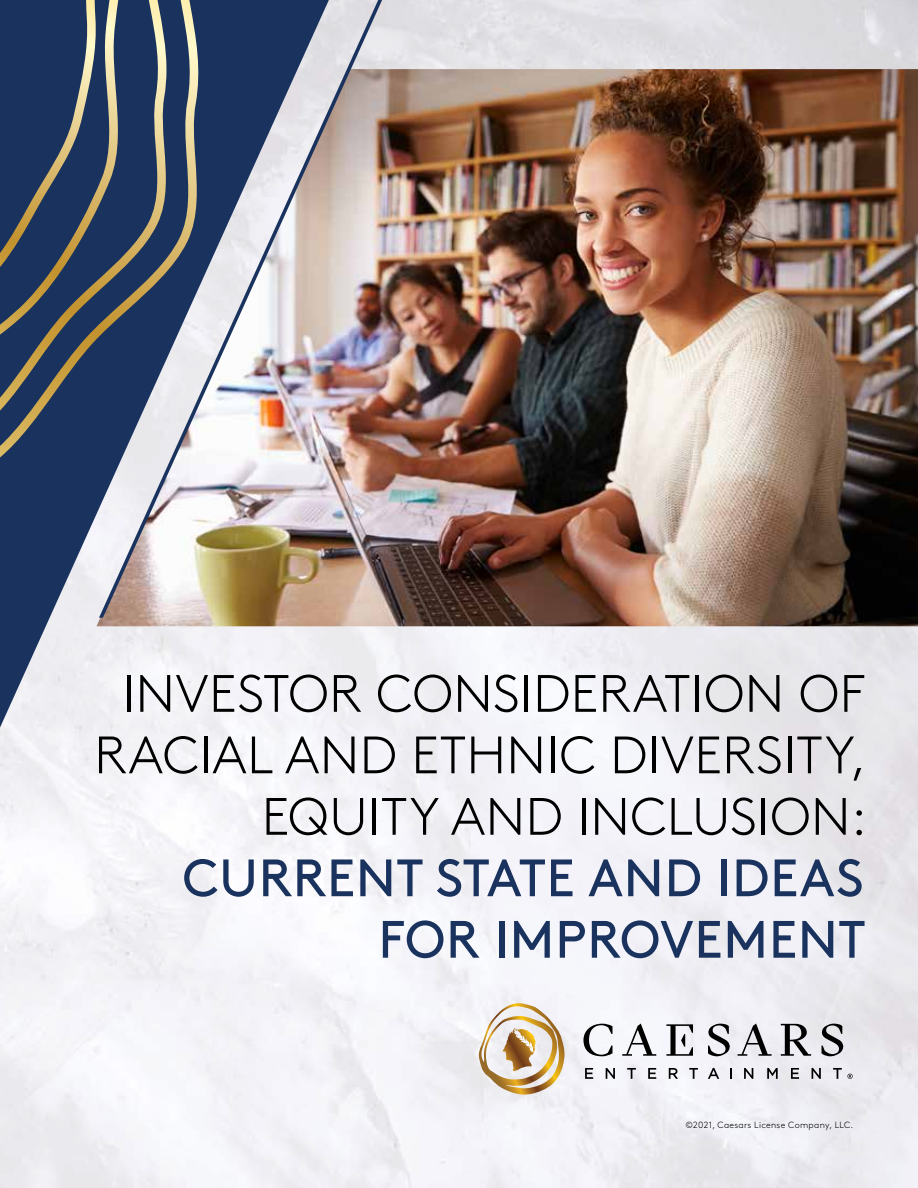
<style>
.page{position:relative;width:918px;height:1188px;background:#fff}
.page>*{position:absolute;margin:0;border:0;box-sizing:border-box;transform-origin:0 0}
.t1{font:300 52.5px/61.5px "Brown Pro";letter-spacing:.01em;color:#000;text-align:right}
.t2{font:52.5px/61.5px "Brown Pro";letter-spacing:.01em;color:#1a335e;text-align:right}
.t3{font:300 9px "Brown Pro";letter-spacing:.03em;color:#000}
</style>
<div class="page">
<img style="left:329px;top:69px;width:589px;height:557px">
<svg style="left:666px;top:1024px;width:27px;height:32px"></svg>
<svg style="left:622px;top:1024px;width:34px;height:32px"></svg>
<svg style="left:738px;top:1023px;width:34px;height:33px"></svg>
<svg style="left:781px;top:1024px;width:30px;height:32px"></svg>
<svg style="left:708px;top:1023px;width:22px;height:33px"></svg>
<svg style="left:822px;top:1023px;width:21px;height:33px"></svg>
<svg style="left:583px;top:1024px;width:29px;height:32px"></svg>
<svg style="left:585px;top:1068px;width:8px;height:11px"></svg>
<svg style="left:606px;top:1068px;width:9px;height:11px"></svg>
<svg style="left:627px;top:1068px;width:9px;height:11px"></svg>
<svg style="left:648px;top:1068px;width:8px;height:11px"></svg>
<svg style="left:669px;top:1068px;width:9px;height:11px"></svg>
<svg style="left:689px;top:1068px;width:9px;height:11px"></svg>
<svg style="left:708px;top:1068px;width:11px;height:11px"></svg>
<svg style="left:730px;top:1068px;width:2px;height:11px"></svg>
<svg style="left:744px;top:1068px;width:9px;height:11px"></svg>
<svg style="left:767px;top:1068px;width:11px;height:11px"></svg>
<svg style="left:791px;top:1068px;width:8px;height:11px"></svg>
<svg style="left:812px;top:1068px;width:9px;height:11px"></svg>
<svg style="left:833px;top:1068px;width:20px;height:11px"></svg>
<svg style="left:479px;top:1003px;width:86px;height:92px"></svg>
<svg style="left:0;top:457px;width:329px;height:271px;fill:#eeedf1"></svg>
<img style="left:99px;top:0;width:283px;height:618px">
<svg style="left:0;top:0;width:202px;height:457px;background:#47566c"></svg>
<p class="t1" style="left:94px;top:659px;width:774px">INVESTOR CONSIDERATION OF<br>RACIAL AND ETHNIC DIVERSITY,<br>EQUITY AND INCLUSION:</p>
<p class="t2" style="left:182px;top:843px;width:684px">CURRENT STATE AND IDEAS<br>FOR IMPROVEMENT</p>
<p class="t3" style="left:685px;top:1118px;width:169px">©2021, Caesars License Company, LLC.</p>
</div>
